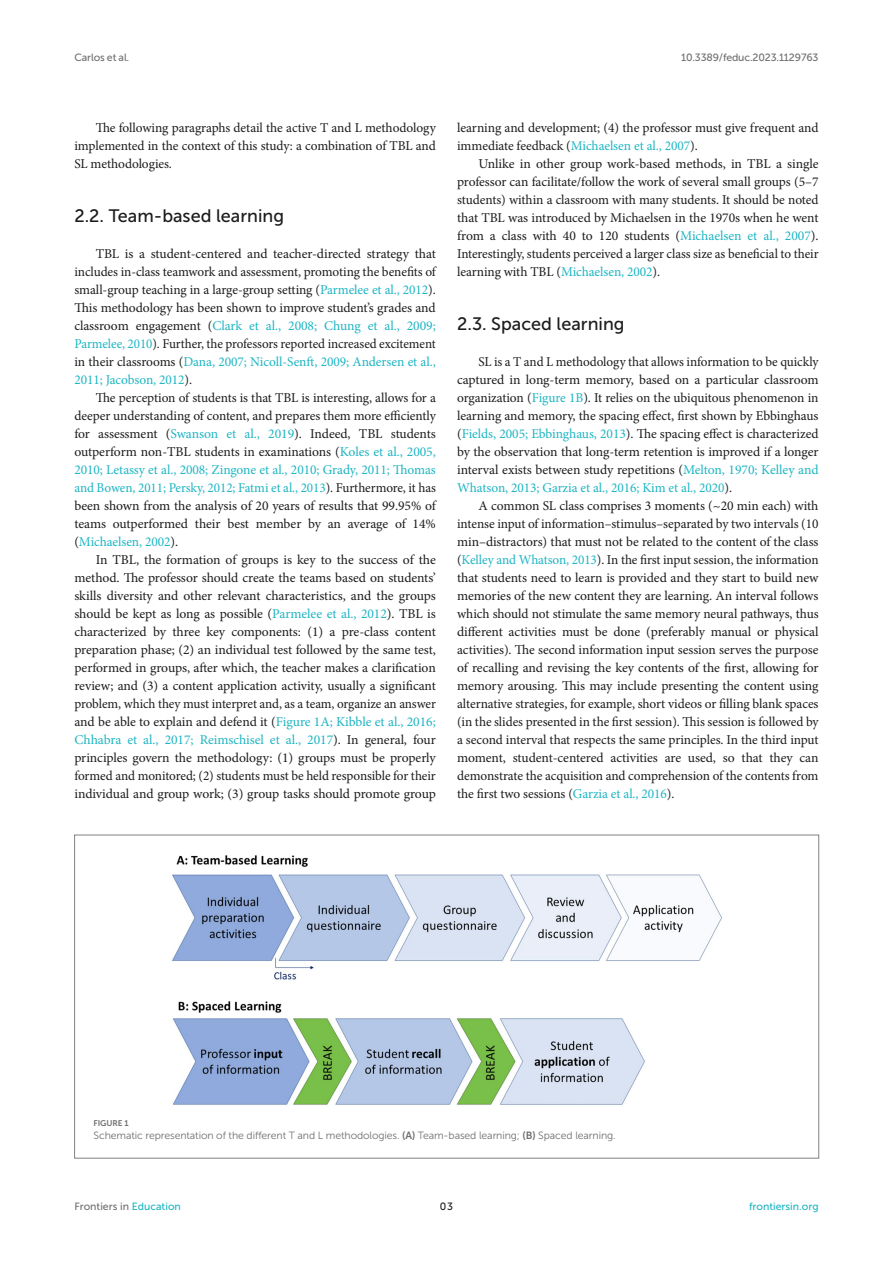
<style>
.page{position:relative;width:893px;height:1263px;background:#fff}
.page>*{position:absolute;margin:0;border:0;box-sizing:border-box;transform-origin:0 0}
.HEAD_2{font:18px "Museo Sans 500";color:#1b1c1b}
.TEXT{font:13.5px/18px "Minion Pro";letter-spacing:-.01em;color:#1b1c1b;text-align:justify}
.TEXT_FLUSH{font:13.5px/18px "Minion Pro";letter-spacing:-.005em;color:#1b1c1b;text-align:justify}
.FIG_LEG{font:10.5px "Museo Sans 300";letter-spacing:-.01em;color:#706f70}
.t1{font:10.5px "Museo Sans 500";letter-spacing:-.015em;color:#706f70}
.t2{font:10.5px "Museo Sans 500";color:#1db5c3}
.t3{font:10.5px "Museo Sans 500";color:#1b1c1b}
.FIG_HD{font:8.25px "Museo Sans 700";letter-spacing:-.01em;color:#706f70}
.s1{color:#1db5c3}
.s2{font-family:"Museo Sans 700"}
</style>
<div class="page">
<img style="left:172px;top:855px;width:550px;height:250px">
<p class="t1" style="left:74px;top:51px;width:56px">Carlos et al.</p>
<p class="t1" style="left:681px;top:51px;width:139px">10.3389/feduc.2023.1129763</p>
<p class="TEXT" style="left:74px;top:119px;width:363px;text-indent:21px">The following paragraphs detail the active T and L methodology implemented in the context of this study: a combination of TBL and SL methodologies.</p>
<p class="HEAD_2" style="left:74px;top:206px;width:211px">2.2. Team-based learning</p>
<p class="TEXT_FLUSH" style="left:74px;top:245px;width:363px;text-indent:21px">TBL is a student-centered and teacher-directed strategy that includes in-class teamwork and assessment, promoting the benefits of small-group teaching in a large-group setting (<span class="s1">Parmelee et al., 2012</span>).<br>This methodology has been shown to improve student’s grades and classroom engagement (<span class="s1">Clark et al., 2008; Chung et al., 2009; Parmelee, 2010</span>). Further, the professors reported increased excitement in their classrooms (<span class="s1">Dana, 2007; Nicoll-Senft, 2009; Andersen et al., 2011; Jacobson, 2012</span>).</p>
<p class="TEXT" style="left:74px;top:389px;width:363px;text-indent:21px">The perception of students is that TBL is interesting, allows for a deeper understanding of content, and prepares them more efficiently for assessment (<span class="s1">Swanson et al., 2019</span>). Indeed, TBL students outperform non-TBL students in examinations (<span class="s1">Koles et al., 2005, 2010; Letassy et al., 2008; Zingone et al., 2010; Grady, 2011; Thomas and Bowen, 2011; Persky, 2012; Fatmi et al., 2013</span>). Furthermore, it has been shown from the analysis of 20 years of results that 99.95% of teams outperformed their best member by an average of 14% (<span class="s1">Michaelsen, 2002</span>).</p>
<p class="TEXT" style="left:74px;top:551px;width:363px;text-indent:21px">In TBL, the formation of groups is key to the success of the method. The professor should create the teams based on students’ skills diversity and other relevant characteristics, and the groups should be kept as long as possible (<span class="s1">Parmelee et al., 2012</span>). TBL is characterized by three key components: (1) a pre-class content preparation phase; (2) an individual test followed by the same test, performed in groups, after which, the teacher makes a clarification review; and (3) a content application activity, usually a significant problem, which they must interpret and, as a team, organize an answer and be able to explain and defend it (<span class="s1">Figure 1A; Kibble et al., 2016; Chhabra et al., 2017; Reimschisel et al., 2017</span>). In general, four principles govern the methodology: (1) groups must be properly formed and monitored; (2) students must be held responsible for their individual and group work; (3) group tasks should promote group</p>
<p class="TEXT" style="left:457px;top:119px;width:363px">learning and development; (4) the professor must give frequent and immediate feedback (<span class="s1">Michaelsen et al., 2007</span>).</p>
<p class="TEXT" style="left:457px;top:155px;width:363px;text-indent:21px">Unlike in other group work-based methods, in TBL a single professor can facilitate/follow the work of several small groups (5–7 students) within a classroom with many students. It should be noted that TBL was introduced by Michaelsen in the 1970s when he went from a class with 40 to 120 students (<span class="s1">Michaelsen et al., 2007</span>).<br>Interestingly, students perceived a larger class size as beneficial to their learning with TBL (<span class="s1">Michaelsen, 2002</span>).</p>
<p class="HEAD_2" style="left:457px;top:314px;width:169px">2.3. Spaced learning</p>
<p class="TEXT_FLUSH" style="left:457px;top:353px;width:363px;text-indent:21px">SL is a T and L methodology that allows information to be quickly captured in long-term memory, based on a particular classroom organization (<span class="s1">Figure 1B</span>). It relies on the ubiquitous phenomenon in learning and memory, the spacing effect, first shown by Ebbinghaus (<span class="s1">Fields, 2005; Ebbinghaus, 2013</span>). The spacing effect is characterized by the observation that long-term retention is improved if a longer interval exists between study repetitions (<span class="s1">Melton, 1970; Kelley and Whatson, 2013; Garzia et al., 2016; Kim et al., 2020</span>).</p>
<p class="TEXT" style="left:457px;top:497px;width:363px;text-indent:21px">A common SL class comprises 3 moments (~20 min each) with intense input of information–stimulus–separated by two intervals (10 min–distractors) that must not be related to the content of the class (<span class="s1">Kelley and Whatson, 2013</span>). In the first input session, the information that students need to learn is provided and they start to build new memories of the new content they are learning. An interval follows which should not stimulate the same memory neural pathways, thus different activities must be done (preferably manual or physical activities). The second information input session serves the purpose of recalling and revising the key contents of the first, allowing for memory arousing. This may include presenting the content using alternative strategies, for example, short videos or filling blank spaces (in the slides presented in the first session). This session is followed by a second interval that respects the same principles. In the third input moment, student-centered activities are used, so that they can demonstrate the acquisition and comprehension of the contents from the first two sessions (<span class="s1">Garzia et al., 2016</span>).</p>
<p class="FIG_HD" style="left:94px;top:1118px;width:37px">FIGURE 1</p>
<p class="FIG_LEG" style="left:94px;top:1130px;width:524px">Schematic representation of the different T and L methodologies. <span class="s2">(A)</span> Team-based learning; <span class="s2">(B)</span> Spaced learning.</p>
<p class="t1" style="left:74px;top:1200px;width:108px">Frontiers in <span class="s1">Education</span></p>
<p class="t3" style="left:440px;top:1200px;width:15px">03</p>
<p class="t2" style="left:749px;top:1200px;width:71px">frontiersin.org</p>
</div>
